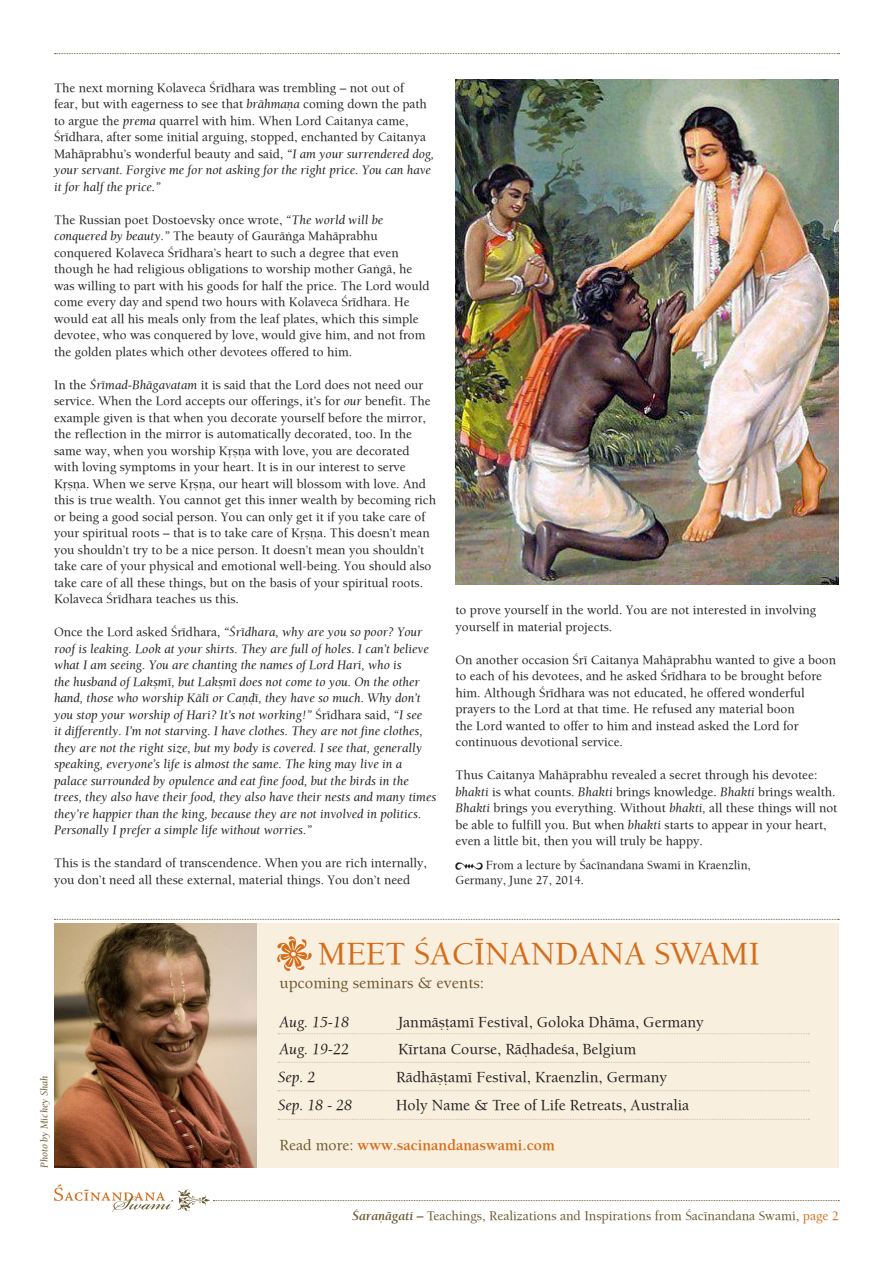
<style>
.page{position:relative;width:893px;height:1263px;background:#fff}
.page>*{position:absolute;margin:0;border:0;box-sizing:border-box;transform-origin:0 0}
.t1{font:33px "Balaram";color:#d56c1a}
.t2{font:16.5px "Balaram";color:#69572d}
.t3{font:15.75px "Balaram";color:#231f20}
.t4{font:italic 15.75px "Balaram";color:#231f20}
.t5{font:700 15.75px "Balaram";color:#d56c1a}
.t6{font:13.5px "Balaram";color:#69572d}
.t7{font:13.2px/16.5px "Balaram";color:#231f20}
.t8{font:italic 13.2px/16.5px "Balaram";color:#231f20}
.t9{font:12.75px/15px "Balaram";color:#231f20}
.t10{font:italic 10.5px "Balaram";color:#69572d}
.s1{font-style:italic}
.s2{font-style:normal}
.s3{font-weight:400;color:#69572d}
.s4{font-weight:700;font-style:italic}
.s5{color:#d56c1a}
</style>
<div class="page">
<svg style="left:54px;top:1184px;width:785px;height:28px"></svg>
<div style="left:253px;top:924px;width:586px;height:244px;background:#f9efde"></div>
<img style="left:54px;top:924px;width:202px;height:244px">
<svg style="left:54px;top:919px;width:785px;height:1px"></svg>
<svg style="left:278px;top:1062px;width:531px;height:1px"></svg>
<svg style="left:278px;top:1033px;width:531px;height:1px"></svg>
<svg style="left:278px;top:1090px;width:531px;height:1px"></svg>
<svg style="left:278px;top:1119px;width:531px;height:1px"></svg>
<img style="left:277px;top:936px;width:34px;height:34px">
<svg style="left:55px;top:53px;width:785px;height:1px"></svg>
<img style="left:455px;top:862px;width:27px;height:7px">
<img style="left:455px;top:79px;width:384px;height:505px">
<p class="t7" style="left:54px;top:79px;width:382px">The next morning Kolaveca Çrédhara was trembling – not out of<br>fear, but with eagerness to see that <span class="s1">brähmaëa</span> coming down the path to argue the <span class="s1">prema</span> quarrel with him. When Lord Caitanya came, Çrédhara, after some initial arguing, stopped, enchanted by Caitanya Mahäprabhu’s wonderful beauty and said, <span class="s1">“I am your surrendered dog, your servant. Forgive me for not asking for the right price. You can have it for half the price.”</span></p>
<p class="t7" style="left:54px;top:211px;width:377px">The Russian poet Dostoevsky once wrote, <span class="s1">“The world will be conquered by beauty.”</span> The beauty of Gauräìga Mahäprabhu conquered Kolaveca Çrédhara’s heart to such a degree that even though he had religious obligations to worship mother Gaìgä, he was willing to part with his goods for half the price. The Lord would come every day and spend two hours with Kolaveca Çrédhara. He would eat all his meals only from the leaf plates, which this simple devotee, who was conquered by love, would give him, and not from the golden plates which other devotees offered to him.</p>
<p class="t7" style="left:54px;top:376px;width:384px">In the <span class="s1">Çrémad-Bhägavatam</span> it is said that the Lord does not need our service. When the Lord accepts our offerings, it’s for <span class="s1">our</span> benefit. The example given is that when you decorate yourself before the mirror, the reflection in the mirror is automatically decorated, too. In the same way, when you worship Kåñëa with love, you are decorated with loving symptoms in your heart. It is in our interest to serve Kåñëa. When we serve Kåñëa, our heart will blossom with love. And this is true wealth. You cannot get this inner wealth by becoming rich or being a good social person. You can only get it if you take care of your spiritual roots – that is to take care of Kåñëa. This doesn’t mean you shouldn’t try to be a nice person. It doesn’t mean you shouldn’t take care of your physical and emotional well-being. You should also take care of all these things, but on the basis of your spiritual roots.<br>Kolaveca Çrédhara teaches us this.</p>
<p class="t8" style="left:54px;top:623px;width:384px"><span class="s2">Once the Lord asked Çrédhara,</span> “Çrédhara, why are you so poor? Your roof is leaking. Look at your shirts. They are full of holes. I can’t believe what I am seeing. You are chanting the names of Lord Hari, who is<br>the husband of Lakñmé, but Lakñmé does not come to you. On the other hand, those who worship Kälé or Caëòé, they have so much. Why don’t you stop your worship of Hari? It’s not working!” <span class="s2">Çrédhara said,</span> “I see<br>it differently. I’m not starving. I have clothes. They are not fine clothes, they are not the right size, but my body is covered. I see that, generally speaking, everyone’s life is almost the same. The king may live in a palace surrounded by opulence and eat fine food, but the birds in the trees, they also have their food, they also have their nests and many times they’re happier than the king, because they are not involved in politics.<br>Personally I prefer a simple life without worries.”</p>
<p class="t7" style="left:54px;top:854px;width:374px">This is the standard of transcendence. When you are rich internally, you don’t need all these external, material things. You don’t need</p>
<p class="t7" style="left:455px;top:601px;width:362px">to prove yourself in the world. You are not interested in involving yourself in material projects.</p>
<p class="t7" style="left:455px;top:651px;width:382px">On another occasion Çré Caitanya Mahäprabhu wanted to give a boon to each of his devotees, and he asked Çrédhara to be brought before him. Although Çrédhara was not educated, he offered wonderful prayers to the Lord at that time. He refused any material boon<br>the Lord wanted to offer to him and instead asked the Lord for continuous devotional service.</p>
<p class="t7" style="left:455px;top:766px;width:383px">Thus Caitanya Mahäprabhu revealed a secret through his devotee: <span class="s1">bhakti</span> is what counts. <span class="s1">Bhakti</span> brings knowledge. <span class="s1">Bhakti</span> brings wealth.<br><span class="s1">Bhakti</span> brings you everything. Without <span class="s1">bhakti,</span> all these things will not be able to fulfill you. But when <span class="s1">bhakti</span> starts to appear in your heart, even a little bit, then you will truly be happy.</p>
<p class="t9" style="left:455px;top:857px;width:297px;text-indent:30px">From a lecture by Çacénandana Swami in Kraenzlin,<br>Germany, June 27, 2014.</p>
<h1 class="t1" style="left:318px;top:933px;width:422px">Meet Çacénandana Swami</h1>
<p class="t2" style="left:279px;top:972px;width:206px">upcoming seminars &amp; events:</p>
<p class="t4" style="left:279px;top:1012px;width:71px">Aug. 15-18</p>
<p class="t3" style="left:398px;top:1012px;width:307px">Janmäñöamé Festival, Goloka Dhäma, Germany</p>
<p class="t4" style="left:279px;top:1039px;width:71px">Aug. 19-22</p>
<p class="t3" style="left:398px;top:1039px;width:240px">Kértana Course, Räòhadeça, Belgium</p>
<p class="t10" style="left:38px;top:1168px;width:94px;rotate:-90deg">Photo by Mickey Shah</p>
<p class="t4" style="left:278px;top:1067px;width:39px">Sep. 2</p>
<p class="t3" style="left:396px;top:1067px;width:272px">Rädhäñöamé Festival, Kraenzlin, Germany</p>
<p class="t4" style="left:278px;top:1095px;width:105px">Sep. 18 - 28 <span class="s2">H</span></p>
<p class="t3" style="left:408px;top:1095px;width:283px">oly Name &amp; Tree of Life Retreats, Australia</p>
<p class="t5" style="left:279px;top:1135px;width:277px"><span class="s3">Read more:</span> www.sacinandanaswami.com</p>
<p class="t6" style="left:352px;top:1207px;width:488px"><span class="s4">Çaraëägatí –</span> Teachings, Realizations and Inspirations from Çacénandana Swami, <span class="s5">page 2</span></p>
</div>
